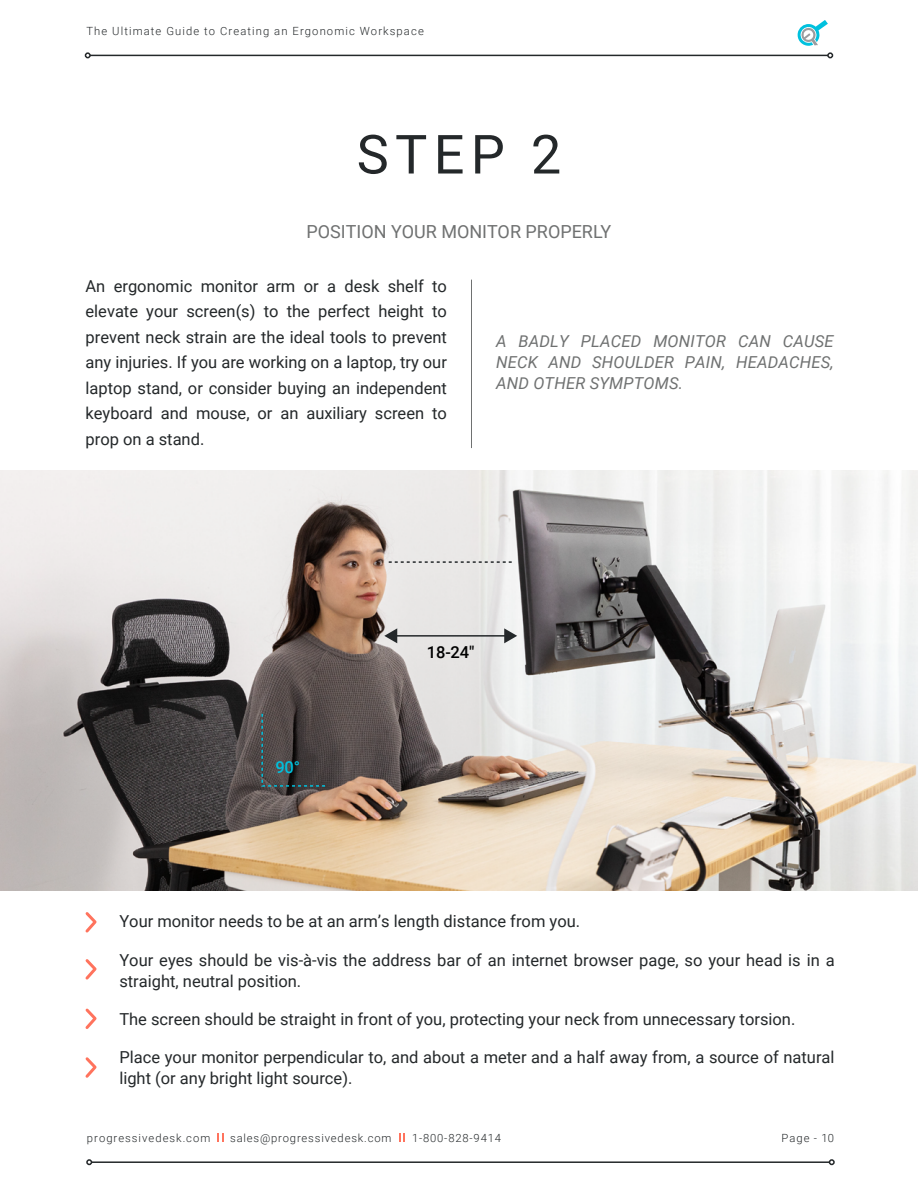
<style>
.page{position:relative;width:918px;height:1188px;background:#fff}
.page>*{position:absolute;margin:0;border:0;box-sizing:border-box;transform-origin:0 0}
.t1{font:54px "Roboto";color:#24282a}
.t2{font:18px "Roboto";color:#6f7171}
.t3{font:16.5px/25.5px "Roboto";color:#24282a}
.t4{font:italic 16.5px/21px "Roboto";letter-spacing:.01em;color:#6f7171;text-align:justify}
.t5{font:500 16.5px "Roboto";color:#000}
.t6{font:500 16.5px "Roboto";color:#00c1de}
.t7{font:300 11.25px "Roboto";letter-spacing:.09em;color:#24282a}
</style>
<div class="page">
<hr style="left:91px;top:1161px;width:739px;height:2px;background:#24282a">
<svg style="left:86px;top:1159px;width:6px;height:6px"></svg>
<svg style="left:829px;top:1159px;width:6px;height:6px"></svg>
<svg style="left:217px;top:1134px;width:6px;height:8px"></svg>
<svg style="left:399px;top:1134px;width:6px;height:8px"></svg>
<svg style="left:827px;top:52px;width:6px;height:6px"></svg>
<hr style="left:90px;top:55px;width:738px;height:1px;background:#24282a">
<svg style="left:85px;top:52px;width:6px;height:6px"></svg>
<svg style="left:797px;top:20px;width:31px;height:26px"></svg>
<svg style="left:85px;top:912px;width:12px;height:21px"></svg>
<svg style="left:85px;top:959px;width:12px;height:21px"></svg>
<svg style="left:85px;top:1008px;width:12px;height:21px"></svg>
<svg style="left:85px;top:1057px;width:12px;height:21px"></svg>
<hr style="left:471px;top:280px;width:1px;height:168px;background:#6f7171">
<img style="left:0;top:470px;width:917px;height:421px">
<hr style="left:395px;top:635px;width:111px;height:2px;background:#24282a">
<svg style="left:384px;top:628px;width:13px;height:15px"></svg>
<svg style="left:504px;top:628px;width:13px;height:15px"></svg>
<svg style="left:261px;top:712px;width:67px;height:75px;background:#474343"></svg>
<svg style="left:389px;top:561px;width:124px;height:2px"></svg>
<p class="t7" style="left:86px;top:23px;width:339px">The Ultimate Guide to Creating an Ergonomic Workspace</p>
<h1 class="t1" style="left:357px;top:116px;width:206px">STEP 2</h1>
<p class="t2" style="left:307px;top:219px;width:306px">POSITION YOUR MONITOR PROPERLY</p>
<p class="t3" style="left:86px;top:273px;width:363px;text-align:justify">An ergonomic monitor arm or a desk shelf to elevate your screen(s) to the perfect height to prevent neck strain are the ideal tools to prevent any injuries. If you are working on a laptop, try our laptop stand, or consider buying an independent keyboard and mouse, or an auxiliary screen to prop on a stand.</p>
<p class="t4" style="left:496px;top:330px;width:339px">A BADLY PLACED MONITOR CAN CAUSE NECK AND SHOULDER PAIN, HEADACHES, AND OTHER SYMPTOMS.</p>
<p class="t6" style="left:275px;top:756px;width:26px">90°</p>
<p class="t5" style="left:427px;top:641px;width:49px">18-24"</p>
<p class="t3" style="left:119px;top:908px;width:462px">Your monitor needs to be at an arm’s length distance from you.</p>
<p class="t3" style="left:119px;top:949px;width:717px;line-height:21px">Your eyes should be vis-à-vis the address bar of an internet browser page, so your head is in a straight, neutral position.</p>
<p class="t3" style="left:119px;top:1006px;width:678px">The screen should be straight in front of you, protecting your neck from unnecessary torsion.</p>
<p class="t3" style="left:119px;top:1046px;width:717px;line-height:21px">Place your monitor perpendicular to, and about a meter and a half away from, a source of natural light (or any bright light source).</p>
<p class="t7" style="left:87px;top:1130px;width:125px">progressivedesk.com</p>
<p class="t7" style="left:230px;top:1130px;width:163px">sales@progressivedesk.com</p>
<p class="t7" style="left:412px;top:1130px;width:91px">1-800-828-9414</p>
<p class="t7" style="left:782px;top:1130px;width:54px">Page - 10</p>
</div>
